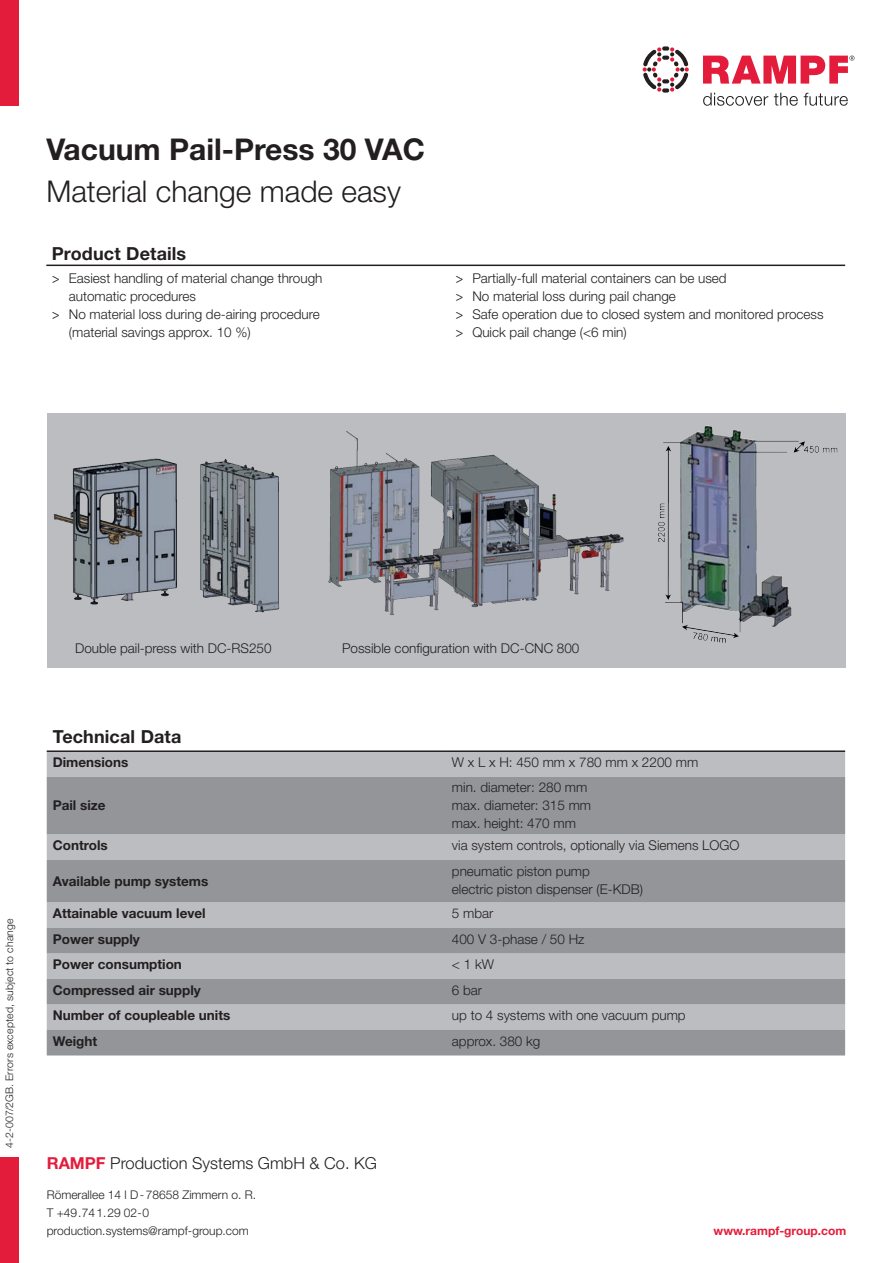
<style>
.page{position:relative;width:893px;height:1263px;background:#fff}
.page>*{position:absolute;margin:0;border:0;box-sizing:border-box;transform-origin:0 0}
.t1{font:300 30px/42px "Helvetica Neue LT Std";color:#231f20}
.Headline_2{font:700 18px "Helvetica Neue LT Std";letter-spacing:.005em;color:#231f20}
.t2{font:300 16.5px "Helvetica Neue LT Std";color:#231f20}
.Fließtext{font:300 13.5px/18px "Helvetica Neue LT Std";color:#231f20}
.Fließtext-2{font:700 13.5px "Helvetica Neue LT Std";color:#231f20}
.t3{font:300 12px "Helvetica Neue LT Std";color:#231f20}
.t4{font:700 12px "Helvetica Neue LT Std";color:#e41c3b}
.Fließtext-3{font:300 10.5px "Helvetica Neue LT Std";letter-spacing:.02em;color:#231f20}
.s1{font-weight:700}
.s2{font-family:"Myriad Pro";font-weight:400}
.s3{font-weight:700;color:#e41c3b}
</style>
<div class="page">
<svg style="left:703px;top:56px;width:151px;height:28px"></svg>
<svg style="left:703px;top:93px;width:65px;height:13px"></svg>
<svg style="left:774px;top:93px;width:24px;height:13px"></svg>
<svg style="left:804px;top:93px;width:44px;height:13px"></svg>
<svg style="left:643px;top:46px;width:46px;height:47px"></svg>
<div style="left:0;top:0;width:19px;height:106px;background:#e41c3b"></div>
<div style="left:0;top:1157px;width:19px;height:106px;background:#e41c3b"></div>
<div style="left:47px;top:414px;width:799px;height:254px;background:#bcbdc0"></div>
<img style="left:53px;top:458px;width:226px;height:155px">
<img style="left:328px;top:431px;width:296px;height:184px">
<img style="left:658px;top:425px;width:180px;height:218px">
<div style="left:47px;top:752px;width:798px;height:25px;background:#bcbdc0"></div>
<svg style="left:47px;top:777px;width:798px;height:278px;background:#a2a3a6"></svg>
<hr style="left:47px;top:750px;width:399px;height:2px;background:#231f20">
<hr style="left:446px;top:750px;width:399px;height:2px;background:#231f20">
<hr style="left:46px;top:265px;width:799px;height:1px;background:#231f20">
<p class="t1" style="left:46px;top:127px;width:380px"><span class="s1">Vacuum Pail-Press 30 VAC<br></span>Material change made easy</p>
<p class="Headline_2" style="left:52px;top:243px;width:136px">Product Details</p>
<p class="Fließtext" style="left:69px;top:269px;width:255px;text-indent:-17px"><span class="s2">&gt;</span> Easiest handling of material change through automatic procedures</p>
<p class="Fließtext" style="left:69px;top:305px;width:252px;text-indent:-17px"><span class="s2">&gt;</span> No material loss during de-airing procedure (material savings approx. 10 %)</p>
<p class="Fließtext" style="left:455px;top:269px;width:273px"><span class="s2">&gt;</span> Partially-full material containers can be used</p>
<p class="Fließtext" style="left:455px;top:287px;width:222px"><span class="s2">&gt;</span> No material loss during pail change</p>
<p class="Fließtext" style="left:455px;top:305px;width:370px"><span class="s2">&gt;</span> Safe operation due to closed system and monitored process</p>
<p class="Fließtext" style="left:455px;top:323px;width:173px"><span class="s2">&gt;</span> Quick pail change (&lt;6 min)</p>
<p class="Fließtext-3" style="left:3px;top:1147px;width:231px;rotate:-90deg">4-2-007/2GB. Errors excepted, subject to change</p>
<p class="Fließtext" style="left:75px;top:639px;width:198px">Double pail-press with DC-RS250</p>
<p class="Fließtext" style="left:342px;top:639px;width:239px">Possible configuration with DC-CNC 800</p>
<p class="Headline_2" style="left:53px;top:726px;width:130px">Technical Data</p>
<p class="Fließtext-2" style="left:53px;top:754px;width:77px">Dimensions</p>
<p class="Fließtext" style="left:452px;top:753px;width:248px">W x L x H: 450 mm x 780 mm x 2200 mm</p>
<p class="Fließtext-2" style="left:53px;top:797px;width:54px">Pail size</p>
<p class="Fließtext" style="left:452px;top:778px;width:141px">min. diameter: 280 mm max. diameter: 315 mm max. height: 470 mm</p>
<p class="Fließtext-2" style="left:53px;top:837px;width:56px">Controls</p>
<p class="Fließtext" style="left:452px;top:836px;width:289px">via system controls, optionally via Siemens LOGO</p>
<p class="Fließtext-2" style="left:53px;top:873px;width:157px">Available pump systems</p>
<p class="Fließtext" style="left:452px;top:861px;width:193px">pneumatic piston pump<br>electric piston dispenser (E-KDB)</p>
<p class="Fließtext-2" style="left:53px;top:905px;width:154px">Attainable vacuum level</p>
<p class="Fließtext" style="left:452px;top:904px;width:43px">5 mbar</p>
<p class="Fließtext-2" style="left:53px;top:930px;width:89px">Power supply</p>
<p class="Fließtext" style="left:452px;top:929px;width:134px">400 V 3-phase / 50 Hz</p>
<p class="Fließtext-2" style="left:53px;top:956px;width:131px">Power consumption</p>
<p class="Fließtext" style="left:452px;top:955px;width:44px">&lt; 1 kW</p>
<p class="Fließtext-2" style="left:53px;top:981px;width:150px">Compressed air supply</p>
<p class="Fließtext" style="left:452px;top:980px;width:32px">6 bar</p>
<p class="Fließtext-2" style="left:53px;top:1007px;width:179px">Number of coupleable units</p>
<p class="Fließtext" style="left:452px;top:1006px;width:235px">up to 4 systems with one vacuum pump</p>
<p class="Fließtext-2" style="left:53px;top:1032px;width:46px">Weight</p>
<p class="Fließtext" style="left:452px;top:1031px;width:90px">approx. 380 kg</p>
<p class="t2" style="left:47px;top:1153px;width:332px"><span class="s3">RAMPF</span> Production Systems GmbH &amp; Co. KG</p>
<p class="t3" style="left:47px;top:1187px;width:211px">Römerallee 14 l D-78658 Zimmern o. R.</p>
<p class="t3" style="left:47px;top:1205px;width:104px">T +49.741.29 02-0</p>
<p class="t3" style="left:47px;top:1223px;width:204px">production.systems@rampf-group.com</p>
<p class="t4" style="left:714px;top:1224px;width:134px">www.rampf-group.com</p>
</div>
